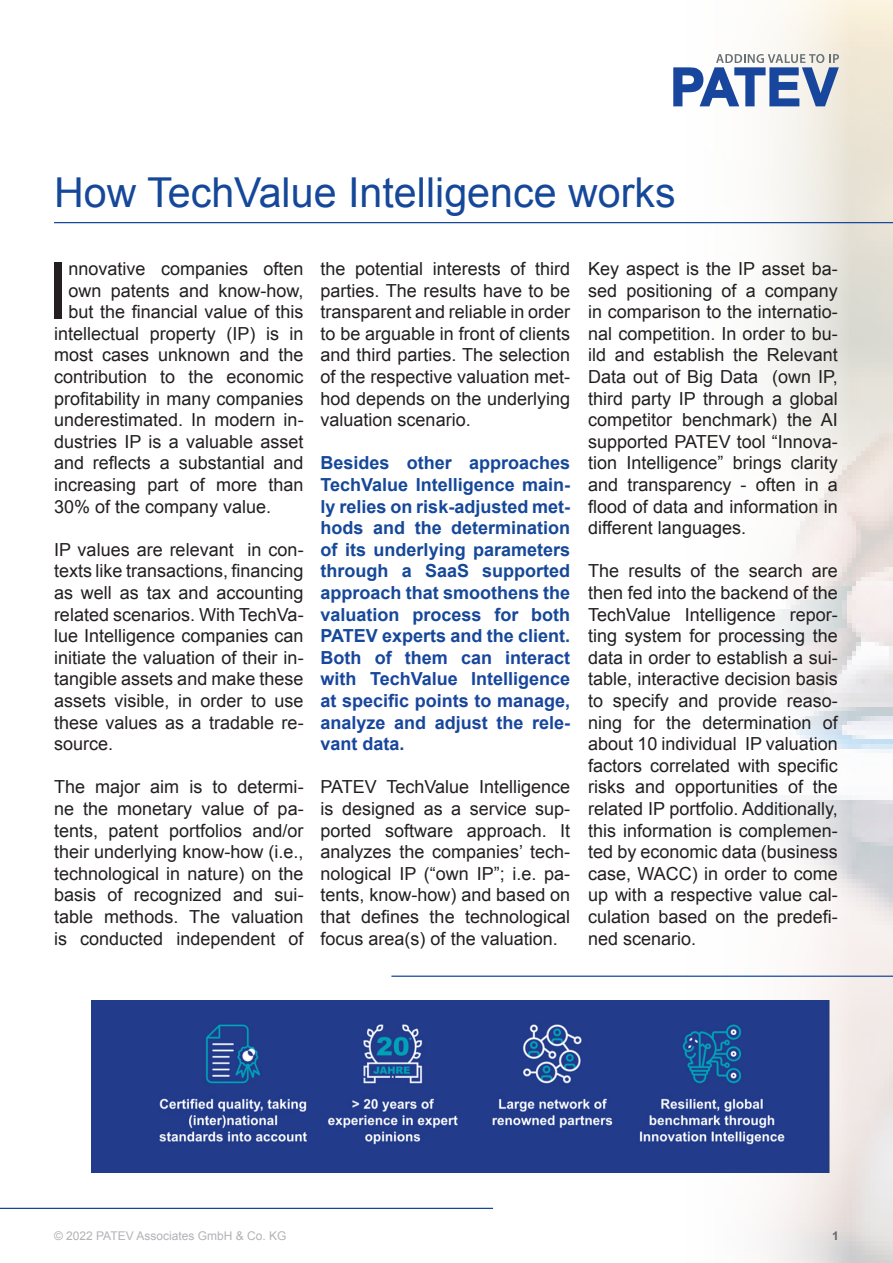
<style>
.page{position:relative;width:893px;height:1263px;background:#fff}
.page>*{position:absolute;margin:0;border:0;box-sizing:border-box;transform-origin:0 0}
.Initiale{font:78.3px "Arial";color:#231f20}
.t1{font:41.25px "Arial";color:#164899}
.Initiale-2{font:18px/21.6px "Arial";color:#231f20;text-align:justify}
.t2{font:700 18px/21.6px "Arial";color:#164899;text-align:justify}
.t3{font:12px "Arial";color:#b2b3b7}
.t4{font:700 12px "Arial";color:#676f74}
.s1{color:#18469d}
</style>
<div class="page">
<img style="left:571px;top:0;width:322px;height:1263px">
<hr style="left:0;top:1208px;width:493px;height:1px;background:#164899">
<hr style="left:54px;top:222px;width:839px;height:1px;background:#164899">
<svg style="left:673px;top:54px;width:166px;height:52px"></svg>
<hr style="left:391px;top:975px;width:502px;height:2px;background:#164899">
<img style="left:91px;top:1001px;width:738px;height:172px">
<p class="t1" style="left:54px;top:166px;width:623px">How TechValue Intelligence works</p>
<p class="Initiale" style="left:47px;top:239px;width:23px">I</p>
<p class="Initiale-2" style="left:68px;top:258px;width:237px">nnovative companies often</p>
<p class="Initiale-2" style="left:68px;top:280px;width:237px">own patents and know-how,</p>
<p class="Initiale-2" style="left:68px;top:301px;width:237px">but the financial value of this</p>
<p class="Initiale-2" style="left:54px;top:323px;width:251px">intellectual property (IP) is in</p>
<p class="Initiale-2" style="left:54px;top:344px;width:251px">most cases unknown and the</p>
<p class="Initiale-2" style="left:54px;top:366px;width:251px">contribution to the economic</p>
<p class="Initiale-2" style="left:54px;top:388px;width:251px">profitability in many companies</p>
<p class="Initiale-2" style="left:54px;top:409px;width:251px">underestimated. In modern in-</p>
<p class="Initiale-2" style="left:54px;top:431px;width:251px">dustries IP is a valuable asset</p>
<p class="Initiale-2" style="left:54px;top:452px;width:251px">and reflects a substantial and</p>
<p class="Initiale-2" style="left:54px;top:474px;width:251px">increasing part of more than</p>
<p class="Initiale-2" style="left:54px;top:496px;width:219px">30% of the company value.</p>
<p class="Initiale-2" style="left:54px;top:539px;width:251px">IP values are relevant in con&shy;texts like transactions, financing as well as tax and accounting related scenarios. With TechVa&shy;lue Intelligence companies can initiate the valuation of their in&shy;tangible assets and make these assets visible, in order to use these values as a tradable re&shy;source.</p>
<p class="Initiale-2" style="left:54px;top:776px;width:251px">The major aim is to determi&shy;ne the monetary value of pa&shy;tents, patent portfolios and/or their underlying know-how (i.e., technological in nature) on the basis of recognized and sui&shy;table methods. The valuation is conducted independent of</p>
<p class="Initiale-2" style="left:321px;top:258px;width:251px">the potential interests of third parties. The results have to be transparent and reliable in order to be arguable in front of clients and third parties. The selection of the respective valuation met&shy;hod depends on the underlying valuation scenario.</p>
<p class="t2" style="left:321px;top:453px;width:251px">Besides other approaches TechValue Intelligence main&shy;ly relies on risk-adjusted met&shy;hods and the determination of its underlying parameters through a SaaS supported approach that smoothens the valuation process for both PATEV experts and the client.<br><span class="s1">Both of them can interact with TechValue Intelligence at specific points to manage, analyze and adjust the rele&shy;vant data.</span></p>
<p class="Initiale-2" style="left:321px;top:776px;width:251px">PATEV TechValue Intelligence is designed as a service sup&shy;ported software approach. It analyzes the companies’ tech&shy;nological IP (“own IP”; i.e. pa&shy;tents, know-how) and based on that defines the technological focus area(s) of the valuation.</p>
<p class="Initiale-2" style="left:588px;top:258px;width:251px">Key aspect is the IP asset ba&shy;sed positioning of a company in comparison to the internatio&shy;nal competition. In order to bu&shy;ild and establish the Relevant Data out of Big Data (own IP, third party IP through a global competitor benchmark) the AI supported PATEV tool “Innova&shy;tion Intelligence” brings clarity and transparency - often in a flood of data and information in different languages.</p>
<p class="Initiale-2" style="left:588px;top:560px;width:251px">The results of the search are then fed into the backend of the TechValue Intelligence repor&shy;ting system for processing the data in order to establish a sui&shy;table, interactive decision basis to specify and provide reaso&shy;ning for the determination of about 10 individual IP valuation factors correlated with specific risks and opportunities of the related IP portfolio. Additionally, this information is complemen&shy;ted by economic data (business case, WACC) in order to come up with a respective value cal&shy;culation based on the predefi&shy;ned scenario.</p>
<p class="t3" style="left:54px;top:1228px;width:234px">© 2022 PATEV Associates GmbH &amp; Co. KG</p>
<p class="t4" style="left:832px;top:1228px;width:8px">1</p>
</div>
